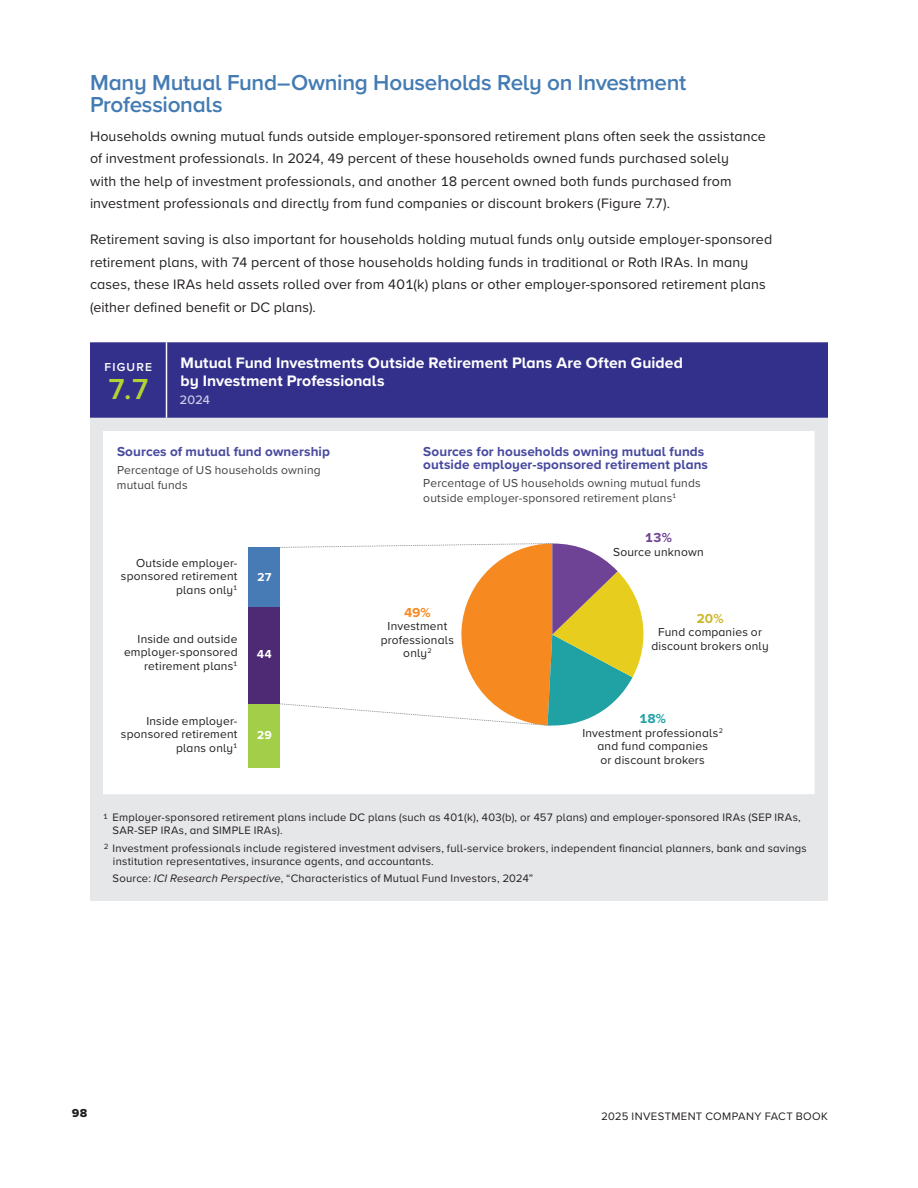
<style>
.page{position:relative;width:918px;height:1188px;background:#fff}
.page>*{position:absolute;margin:0;border:0;box-sizing:border-box;transform-origin:0 0}
.Figure_-_number{font:600 30px "Proxima Nova";color:#b3d234}
.Heading_1{font:600 22.5px/22.5px "Proxima Nova";letter-spacing:-.015em;color:#437bb3}
.Figure_heading{font:700 15.75px/18px "Proxima Nova";letter-spacing:.005em;color:#fff}
.Text{font:14.25px/22.5px "Proxima Nova";letter-spacing:.01em;color:#231f20}
.t1{font:700 13.5px/13.5px "Proxima Nova";letter-spacing:.005em;color:#484a9f}
.t2{font:700 13.5px "Proxima Nova";color:#20a2a5}
.t3{font:700 13.5px "Proxima Nova";color:#cbb72c}
.t4{font:700 13.5px "Proxima Nova";color:#6e4395}
.t5{font:700 13.5px "Proxima Nova";color:#f68a21}
.Figure_heading_second_line{font:500 12.75px "Proxima Nova";color:#cecde6}
.t6{font:12px/13.5px "Proxima Nova";letter-spacing:.015em;color:#211d1e;text-align:right}
.t7{font:12px/15px "Proxima Nova";letter-spacing:.015em;color:#414042}
.Figure_-_word{font:600 12px "Proxima Nova";letter-spacing:.1em;color:#fff}
.t8{font:700 12px "Proxima Nova";color:#fff}
.t9{font:12px "Proxima Nova Extrabld";color:#231f20}
.Figure_footnote_with_number{font:11.25px/13.2px "Proxima Nova";letter-spacing:.02em;color:#231f20}
.Figure_footnote_indent{font:11.25px "Proxima Nova";letter-spacing:.02em;color:#231f20}
.s1{font-style:italic}
</style>
<div class="page">
<div style="left:90px;top:342px;width:738px;height:76px;background:#33308c"></div>
<div style="left:90px;top:418px;width:738px;height:390px;background:#e6e7e9"></div>
<div style="left:90px;top:808px;width:738px;height:92px;background:#e6e7e9"></div>
<hr style="left:166px;top:342px;width:1px;height:76px;background:#f7f7fb">
<div style="left:104px;top:432px;width:710px;height:362px;background:#fff"></div>
<div style="left:249px;top:704px;width:31px;height:64px;background:#a3ce4a"></div>
<div style="left:249px;top:607px;width:31px;height:97px;background:#4f2a74"></div>
<div style="left:249px;top:547px;width:31px;height:60px;background:#477bb5"></div>
<svg style="left:280px;top:543px;width:364px;height:183px"></svg>
<p class="Heading_1" style="left:90px;top:70px;width:598px">Many Mutual Fund–Owning Households Rely on Investment<br>Professionals</p>
<p class="Text" style="left:90px;top:124px;width:677px">Households owning mutual funds outside employer-sponsored retirement plans often seek the assistance of investment professionals. In 2024, 49 percent of these households owned funds purchased solely<br>with the help of investment professionals, and another 18 percent owned both funds purchased from investment professionals and directly from fund companies or discount brokers (Figure 7.7).</p>
<p class="Text" style="left:90px;top:228px;width:684px">Retirement saving is also important for households holding mutual funds only outside employer-sponsored retirement plans, with 74 percent of those households holding funds in traditional or Roth IRAs. In many cases, these IRAs held assets rolled over from 401(k) plans or other employer-sponsored retirement plans (either defined benefit or DC plans).</p>
<p class="Figure_-_word" style="left:104px;top:358px;width:49px">FIGURE</p>
<p class="Figure_-_number" style="left:108px;top:367px;width:43px">7.7</p>
<p class="Figure_heading" style="left:180px;top:354px;width:504px">Mutual Fund Investments Outside Retirement Plans Are Often Guided by Investment Professionals</p>
<p class="Figure_heading_second_line" style="left:180px;top:390px;width:32px">2024</p>
<p class="t1" style="left:117px;top:444px;width:215px">Sources of mutual fund ownership</p>
<p class="t7" style="left:117px;top:462px;width:205px">Percentage of US households owning mutual funds</p>
<p class="t6" style="left:121px;top:555px;width:118px">Outside employer&shy;sponsored retirement plans only<sup>1</sup></p>
<p class="t6" style="left:124px;top:631px;width:115px">Inside and outside employer-sponsored retirement plans<sup>1</sup></p>
<p class="t8" style="left:257px;top:568px;width:16px">27</p>
<p class="t8" style="left:257px;top:645px;width:17px">44</p>
<p class="t1" style="left:423px;top:444px;width:286px">Sources for households owning mutual funds outside employer-sponsored retirement plans</p>
<p class="t7" style="left:423px;top:475px;width:279px">Percentage of US households owning mutual funds outside employer-sponsored retirement plans<sup>1</sup></p>
<p class="t5" style="left:404px;top:602px;width:28px">49%</p>
<p class="t6" style="left:381px;top:619px;width:75px;text-align:center">Investment professionals only<sup>2</sup></p>
<p class="t4" style="left:645px;top:528px;width:28px">13%</p>
<p class="t6" style="left:613px;top:545px;width:92px">Source unknown</p>
<p class="t3" style="left:697px;top:608px;width:29px">20%</p>
<p class="t6" style="left:651px;top:625px;width:119px;text-align:center">Fund companies or discount brokers only</p>
<p class="t6" style="left:121px;top:713px;width:118px">Inside employer&shy;sponsored retirement plans only<sup>1</sup></p>
<p class="t2" style="left:639px;top:709px;width:29px">18%</p>
<p class="t6" style="left:582px;top:726px;width:142px;text-align:center">Investment professionals<sup>2 </sup>and fund companies<br>or discount brokers</p>
<p class="t8" style="left:257px;top:726px;width:16px">29</p>
<p class="Figure_footnote_with_number" style="left:113px;top:810px;width:690px;text-indent:-9px"><sup>1</sup> Employer-sponsored retirement plans include DC plans (such as 401(k), 403(b), or 457 plans) and employer-sponsored IRAs (SEP IRAs,<br>SAR-SEP IRAs, and SIMPLE IRAs).</p>
<p class="Figure_footnote_with_number" style="left:113px;top:841px;width:695px;text-indent:-9px"><sup>2</sup> Investment professionals include registered investment advisers, full-service brokers, independent financial planners, bank and savings institution representatives, insurance agents, and accountants.</p>
<p class="Figure_footnote_indent" style="left:113px;top:870px;width:422px">Source: <span class="s1">ICI Research Perspective</span>, “Characteristics of Mutual Fund Investors, 2024”</p>
<p class="t9" style="left:72px;top:1104px;width:17px">98</p>
<p class="Figure_footnote_with_number" style="left:601px;top:1110px;width:228px">2025 INVESTMENT COMPANY FACT BOOK</p>
</div>
